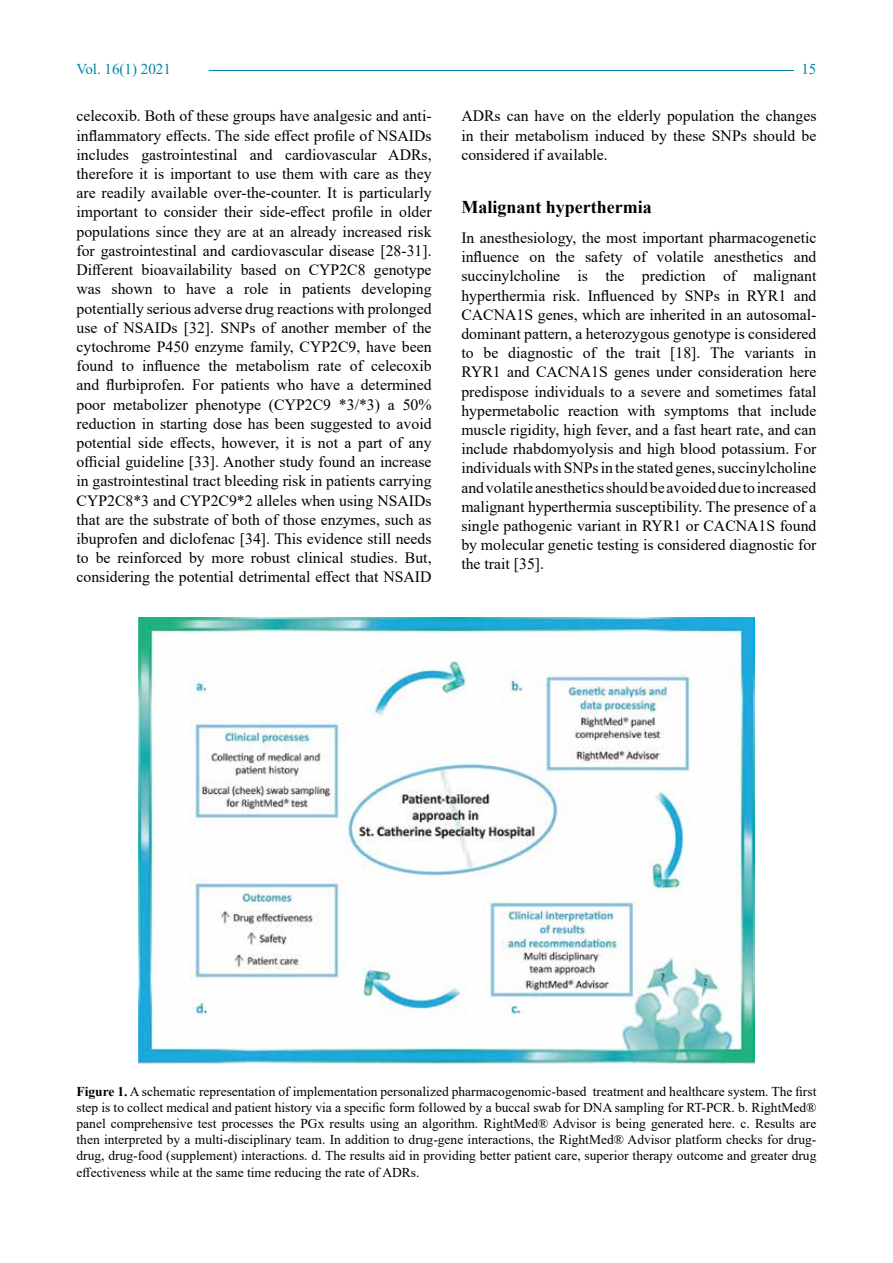
<style>
.page{position:relative;width:893px;height:1263px;background:#fff}
.page>*{position:absolute;margin:0;border:0;box-sizing:border-box;transform-origin:0 0}
.t1{font:700 18px "Times New Roman";color:#000}
.t2{font:15.75px/19.2px "Times New Roman";color:#000;text-align:justify}
.t3{font:15px "Times New Roman";color:#0082a6}
.t4{font:13.5px/16.2px "Times New Roman";color:#000;text-align:justify}
.s1{font-weight:700}
</style>
<div class="page">
<hr style="left:209px;top:70px;width:585px;height:1px;background:#0082a6">
<img style="left:139px;top:617px;width:615px;height:446px">
<p class="t3" style="left:77px;top:59px;width:96px">Vol. 16(1) 2021</p>
<p class="t3" style="left:801px;top:59px;width:16px">15</p>
<p class="t2" style="left:77px;top:106px;width:357px">celecoxib. Both of these groups have analgesic and anti&shy;inflammatory effects. The side effect profile of NSAIDs includes gastrointestinal and cardiovascular ADRs, therefore it is important to use them with care as they are readily available over-the-counter. It is particularly important to consider their side-effect profile in older populations since they are at an already increased risk for gastrointestinal and cardiovascular disease [28-31].<br>Different bioavailability based on CYP2C8 genotype was shown to have a role in patients developing potentially serious adverse drug reactions with prolonged use of NSAIDs [32]. SNPs of another member of the cytochrome P450 enzyme family, CYP2C9, have been found to influence the metabolism rate of celecoxib and flurbiprofen. For patients who have a determined poor metabolizer phenotype (CYP2C9 *3/*3) a 50% reduction in starting dose has been suggested to avoid potential side effects, however, it is not a part of any official guideline [33]. Another study found an increase in gastrointestinal tract bleeding risk in patients carrying CYP2C8*3 and CYP2C9*2 alleles when using NSAIDs that are the substrate of both of those enzymes, such as ibuprofen and diclofenac [34]. This evidence still needs to be reinforced by more robust clinical studies. But, considering the potential detrimental effect that NSAID</p>
<p class="t2" style="left:461px;top:106px;width:357px">ADRs can have on the elderly population the changes in their metabolism induced by these SNPs should be considered if available.</p>
<p class="t1" style="left:461px;top:194px;width:192px">Malignant hyperthermia</p>
<p class="t2" style="left:461px;top:228px;width:357px">In anesthesiology, the most important pharmacogenetic influence on the safety of volatile anesthetics and succinylcholine is the prediction of malignant hyperthermia risk. Influenced by SNPs in RYR1 and CACNA1S genes, which are inherited in an autosomal&shy;dominant pattern, a heterozygous genotype is considered to be diagnostic of the trait [18]. The variants in RYR1 and CACNA1S genes under consideration here predispose individuals to a severe and sometimes fatal hypermetabolic reaction with symptoms that include muscle rigidity, high fever, and a fast heart rate, and can include rhabdomyolysis and high blood potassium. For individuals with SNPs in the stated genes, succinylcholine and volatile anesthetics should be avoided due to increased malignant hyperthermia susceptibility. The presence of a single pathogenic variant in RYR1 or CACNA1S found by molecular genetic testing is considered diagnostic for the trait [35].</p>
<p class="t4" style="left:77px;top:1082px;width:741px"><span class="s1">Figure 1.</span> A schematic representation of implementation personalized pharmacogenomic-based treatment and healthcare system. The first step is to collect medical and patient history via a specific form followed by a buccal swab for DNA sampling for RT-PCR. b. RightMed® panel comprehensive test processes the PGx results using an algorithm. RightMed® Advisor is being generated here. c. Results are then interpreted by a multi-disciplinary team. In addition to drug-gene interactions, the RightMed® Advisor platform checks for drug&shy;drug, drug-food (supplement) interactions. d. The results aid in providing better patient care, superior therapy outcome and greater drug effectiveness while at the same time reducing the rate of ADRs.</p>
</div>
